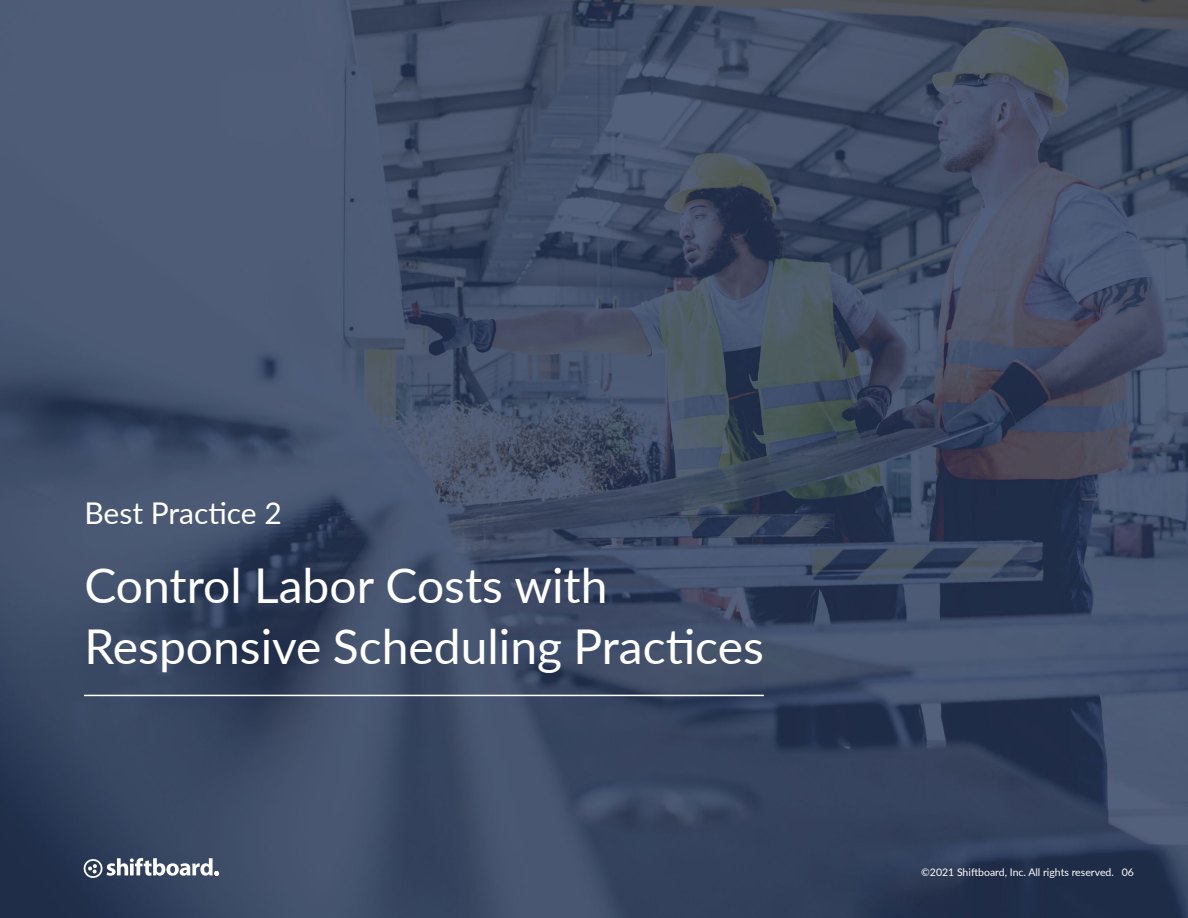
<style>
.page{position:relative;width:1188px;height:918px;background:#fff}
.page>*{position:absolute;margin:0;border:0;box-sizing:border-box;transform-origin:0 0}
.t1{font:48px/61.5px "Lato";color:#fff}
.t2{font:30px "Lato";letter-spacing:-.005em;color:#fff}
.t3{font:10.5px "Lato";color:#fff}
.t4{font:700 5.25px "Lato";color:#fff}
</style>
<div class="page">
<img style="left:0;top:0;width:1188px;height:918px">
<hr style="left:84px;top:695px;width:680px;height:1px;background:#fff">
<svg style="left:82px;top:858px;width:131px;height:21px"></svg>
<p class="t2" style="left:84px;top:491px;width:199px">Best Practice 2</p>
<p class="t1" style="left:84px;top:553px;width:681px">Control Labor Costs with<br>Responsive Scheduling Practices</p>
<p class="t4" style="left:214px;top:870px;width:6px">®</p>
<p class="t3" style="left:921px;top:865px;width:214px">©2021 Shiftboard, Inc. All rights reserved. 06</p>
</div>
